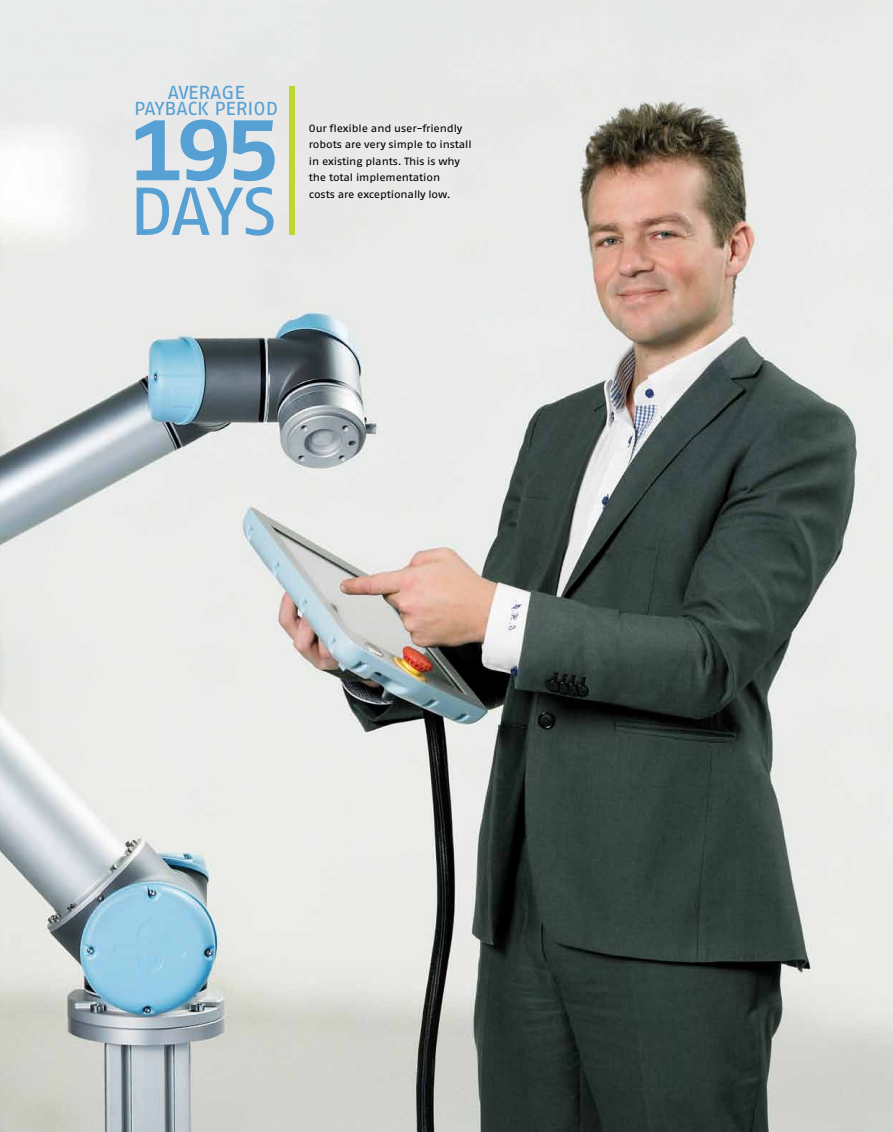
<style>
.page{position:relative;width:893px;height:1132px;background:#fff}
.page>*{position:absolute;margin:0;border:0;box-sizing:border-box;transform-origin:0 0}
.t1{font:85.5px "Fago Ex Bold Tf";color:#56a0d3}
.t2{font:67.5px "Fago Ex Regular Tf";color:#56a0d3}
.t3{font:18.75px/15.6px "Fago Ex Regular Tf";color:#56a0d3;text-align:center}
.t4{font:10.5px/16.5px "Fago Ex Regular Tf";letter-spacing:-.01em;color:#000}
</style>
<div class="page">
<img style="left:0;top:0;width:893px;height:1131px">
<div style="left:289px;top:86px;width:6px;height:149px;background:#c1d72f"></div>
<h3 class="t3" style="left:134px;top:85px;width:146px">AVERAGE<br>PAYBACK PERIOD</h3>
<h1 class="t1" style="left:131px;top:99px;width:150px">195</h1>
<h2 class="t2" style="left:129px;top:171px;width:150px">DAYS</h2>
<p class="t4" style="left:309px;top:119px;width:164px">Our flexible and user-friendly robots are very simple to install in existing plants. This is why the total implementation<br>costs are exceptionally low.</p>
</div>
